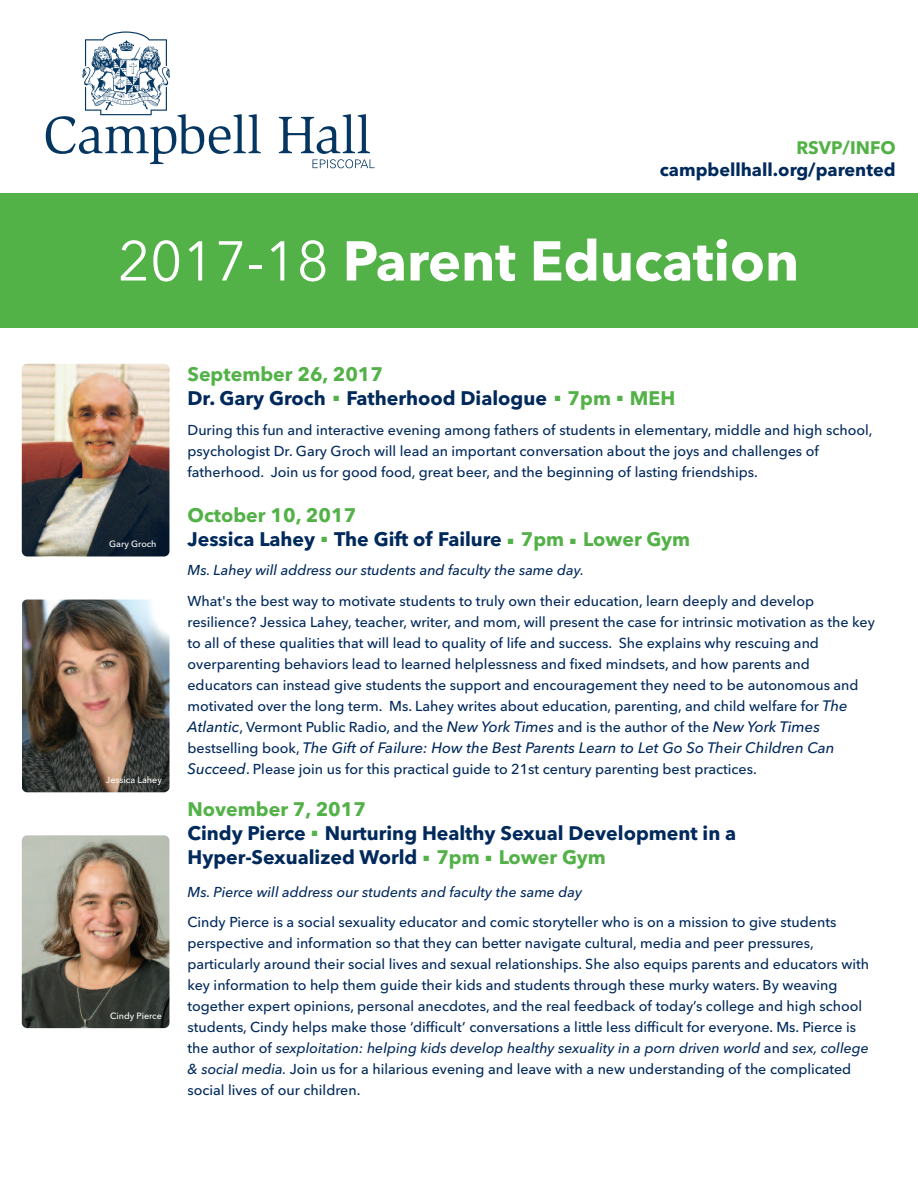
<style>
.page{position:relative;width:918px;height:1188px;background:#fff}
.page>*{position:absolute;margin:0;border:0;box-sizing:border-box;transform-origin:0 0}
.t1{font:700 55.5px "Avenir Next";color:#fff}
.t2{font:700 19.5px/24px "Avenir Next";color:#00295c}
.t3{font:700 18px "Avenir Next";color:#00295c}
.t4{font:700 18px "Avenir Next";color:#53b247}
.t5{font:italic 500 15px "Avenir Next";color:#00295c}
.t6{font:500 14.25px/21px "Avenir Next";color:#00295c}
.t7{font:italic 500 14.25px "Avenir Next";color:#00295c}
.t8{font:500 9px "Avenir Next";color:#fff}
.s1{font-weight:400}
.s2{color:#53b247}
.s3{font-style:italic;font-size:15px}
.s4{font-style:normal;font-size:14.25px}
.s5{font-style:italic}
</style>
<div class="page">
<div style="left:0;top:194px;width:918px;height:134px;background:#53b247"></div>
<svg style="left:46px;top:31px;width:215px;height:133px"></svg>
<svg style="left:279px;top:114px;width:96px;height:54px"></svg>
<img style="left:22px;top:364px;width:147px;height:193px;border-radius:5px">
<img style="left:22px;top:835px;width:147px;height:193px;border-radius:5px">
<img style="left:23px;top:600px;width:147px;height:192px;border-radius:5px">
<p class="t4" style="left:796px;top:132px;width:101px">RSVP/INFO</p>
<p class="t3" style="left:660px;top:154px;width:237px">campbellhall.org/parented</p>
<h1 class="t1" style="left:118px;top:213px;width:683px"><span class="s1">2017-18</span> Parent Education</h1>
<p class="t8" style="left:109px;top:536px;width:49px">Gary Groch</p>
<p class="t8" style="left:106px;top:772px;width:57px">Jessica Lahey</p>
<p class="t8" style="left:110px;top:1008px;width:53px">Cindy Pierce</p>
<h2 class="t2" style="left:188px;top:362px;width:489px"><span class="s2">September 26, 2017<br></span>Dr. Gary Groch <sup>■</sup> Fatherhood Dialogue <sup>■</sup> <span class="s2">7pm</span> <sup>■</sup> <span class="s2">MEH</span></h2>
<p class="t6" style="left:187px;top:419px;width:687px">During this fun and interactive evening among fathers of students in elementary, middle and high school, psychologist Dr. Gary Groch will lead an important conversation about the joys and challenges of fatherhood. Join us for good food, great beer, and the beginning of lasting friendships.</p>
<h2 class="t2" style="left:188px;top:503px;width:504px"><span class="s2">October 10, 2017<br></span>Jessica Lahey <sup>■</sup> The Gift of Failure <span class="s2">■ 7pm</span> <span class="s2">■ Lower Gym</span></h2>
<p class="t7" style="left:188px;top:558px;width:398px">Ms. Lahey will address our students and faculty the same day.</p>
<p class="t6" style="left:187px;top:590px;width:689px">What's the best way to motivate students to truly own their education, learn deeply and develop resilience? Jessica Lahey, teacher, writer, and mom, will present the case for intrinsic motivation as the key to all of these qualities that will lead to quality of life and success. She explains why rescuing and overparenting behaviors lead to learned helplessness and fixed mindsets, and how parents and educators can instead give students the support and encouragement they need to be autonomous and motivated over the long term. Ms. Lahey writes about education, parenting, and child welfare for <span class="s3">The Atlantic</span>, Vermont Public Radio, and the <span class="s3">New York Times</span> and is the author of the <span class="s3">New York Times</span></p>
<p class="t5" style="left:188px;top:735px;width:649px"><span class="s4">bestselling book,</span> The Gift of Failure: How the Best Parents Learn to Let Go So Their Children Can</p>
<p class="t6" style="left:188px;top:758px;width:571px"><span class="s3">Succeed</span>. Please join us for this practical guide to 21st century parenting best practices.</p>
<h2 class="t2" style="left:188px;top:797px;width:550px"><span class="s2">November 7, 2017<br></span>Cindy Pierce <sup>■</sup> Nurturing Healthy Sexual Development in a<br>Hyper-Sexualized World <span class="s2">■ 7pm</span> <span class="s2">■ Lower Gym</span></h2>
<p class="t7" style="left:188px;top:880px;width:396px">Ms. Pierce will address our students and faculty the same day</p>
<p class="t6" style="left:188px;top:911px;width:683px">Cindy Pierce is a social sexuality educator and comic storyteller who is on a mission to give students perspective and information so that they can better navigate cultural, media and peer pressures, particularly around their social lives and sexual relationships. She also equips parents and educators with key information to help them guide their kids and students through these murky waters. By weaving together expert opinions, personal anecdotes, and the real feedback of today’s college and high school students, Cindy helps make those ‘difficult’ conversations a little less difficult for everyone. Ms. Pierce is the author of <span class="s5">sexploitation: helping kids develop healthy sexuality in a porn driven world</span> and <span class="s5">sex, college &amp; social media.</span> Join us for a hilarious evening and leave with a new understanding of the complicated social lives of our children.</p>
</div>
